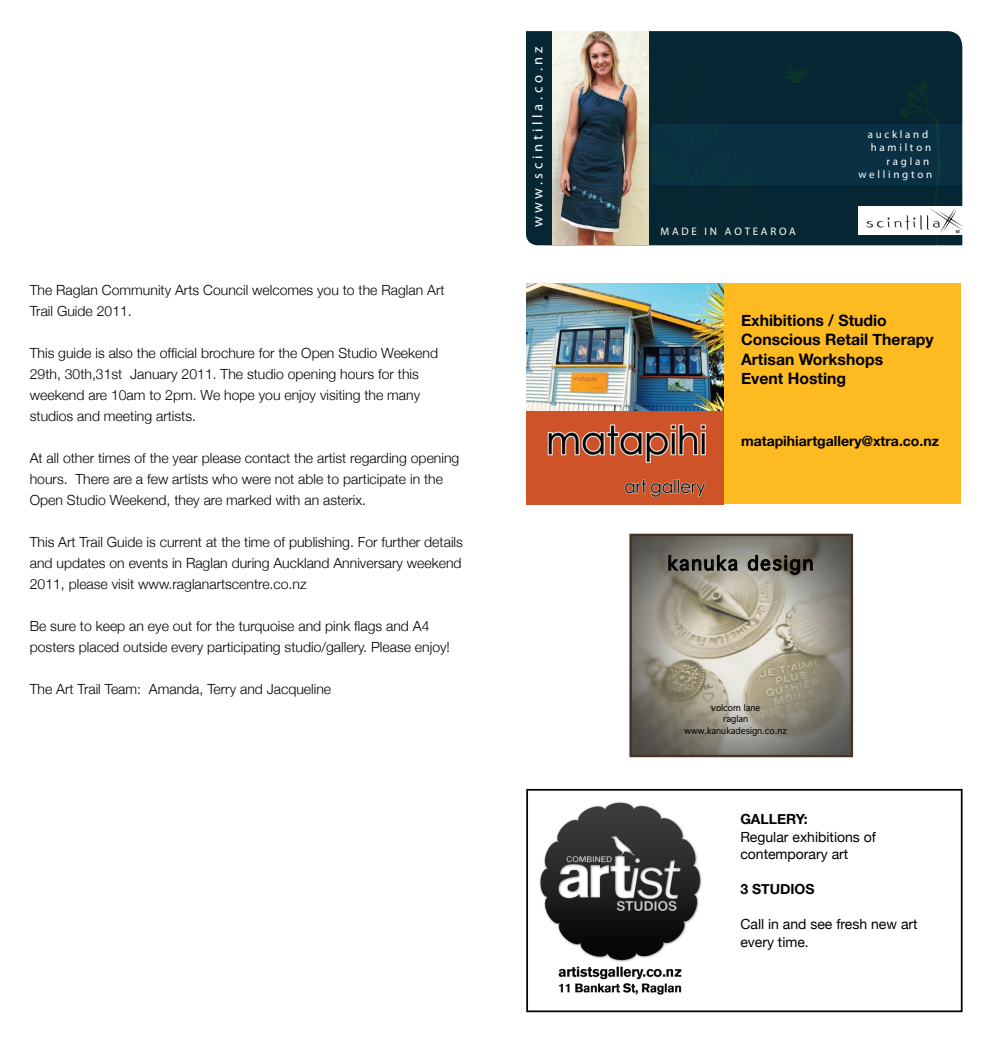
<style>
.page{position:relative;width:993px;height:1042px;background:#fff}
.page>*{position:absolute;margin:0;border:0;box-sizing:border-box;transform-origin:0 0}
.t1{font:18.72px "Geneva";letter-spacing:.085em;color:#000}
.t2{font:700 15.75px/19.2px "Helvetica Neue";color:#000}
.t3{font:100 14.53px "Swiss 721 BT";letter-spacing:.25em;color:#fff}
.t4{font:300 14px/21px "Helvetica Neue";color:#000}
.t5{font:14px/17.5px "Helvetica Neue";color:#000}
.t6{font:700 14px "Helvetica Neue";color:#000}
.t7{font:100 10.85px "Swiss 721 BT";letter-spacing:.25em;color:#fff}
.t8{font:8.58px/11.4px "Geneva";color:#000;text-align:center}
</style>
<div class="page">
<svg style="left:526px;top:31px;width:436px;height:215px;background:#3b4d54"></svg>
<svg style="left:898px;top:80px;width:43px;height:166px;background:#092d3a"></svg>
<div style="left:857px;top:206px;width:105px;height:29px;background:#fff"></div>
<img style="left:866px;top:209px;width:96px;height:23px">
<svg style="left:643px;top:61px;width:165px;height:185px;background:#10313e"></svg>
<div style="left:723px;top:283px;width:237px;height:221px;background:#fdba21"></div>
<img style="left:526px;top:410px;width:197px;height:94px">
<img style="left:526px;top:283px;width:197px;height:127px">
<svg style="left:632px;top:537px;width:217px;height:217px;background:#969184"></svg>
<div style="left:629px;top:534px;width:223px;height:223px;border:2px solid #463525"></div>
<svg style="left:668px;top:555px;width:69px;height:16px"></svg>
<svg style="left:747px;top:555px;width:65px;height:20px"></svg>
<img style="left:539px;top:802px;width:163px;height:193px">
<div style="left:526px;top:789px;width:436px;height:223px;border:2px solid #000"></div>
<p class="t4" style="left:30px;top:279px;width:416px">The Raglan Community Arts Council welcomes you to the Raglan Art<br>Trail Guide 2011.</p>
<p class="t4" style="left:30px;top:342px;width:409px">This guide is also the official brochure for the Open Studio Weekend 29th, 30th,31st January 2011. The studio opening hours for this weekend are 10am to 2pm. We hope you enjoy visiting the many studios and meeting artists.</p>
<p class="t4" style="left:30px;top:447px;width:431px">At all other times of the year please contact the artist regarding opening hours. There are a few artists who were not able to participate in the<br>Open Studio Weekend, they are marked with an asterix.</p>
<p class="t4" style="left:30px;top:531px;width:434px;text-align:justify">This Art Trail Guide is current at the time of publishing. For further details and updates on events in Raglan during Auckland Anniversary weekend 2011, please visit www.raglanartscentre.co.nz</p>
<p class="t4" style="left:30px;top:615px;width:421px">Be sure to keep an eye out for the turquoise and pink flags and A4 posters placed outside every participating studio/gallery. Please enjoy!</p>
<p class="t4" style="left:30px;top:678px;width:303px">The Art Trail Team: Amanda, Terry and Jacqueline</p>
<p class="t3" style="left:528px;top:227px;width:182px;rotate:-90deg">www.scintilla.co.nz</p>
<p class="t7" style="left:660px;top:224px;width:137px">MADE IN AOTEAROA</p>
<p class="t7" style="left:867px;top:128px;width:62px">auckland</p>
<p class="t7" style="left:870px;top:141px;width:62px">hamilton</p>
<p class="t7" style="left:886px;top:154px;width:44px">raglan</p>
<p class="t7" style="left:858px;top:167px;width:75px">wellington</p>
<p class="t2" style="left:740px;top:311px;width:194px">Exhibitions / Studio<br>Conscious Retail Therapy<br>Artisan Workshops<br>Event Hosting</p>
<p class="t6" style="left:740px;top:432px;width:199px">matapihiartgallery@xtra.co.nz</p>
<h1 class="t1" style="left:667px;top:555px;width:147px">kanuka design</h1>
<p class="t8" style="left:684px;top:702px;width:104px">volcom lane<br>raglan www.kanukadesign.co.nz</p>
<p class="t6" style="left:740px;top:811px;width:69px">GALLERY:</p>
<p class="t5" style="left:740px;top:828px;width:137px">Regular exhibitions of contemporary art</p>
<p class="t6" style="left:740px;top:881px;width:76px">3 STUDIOS</p>
<p class="t5" style="left:740px;top:915px;width:179px">Call in and see fresh new art every time.</p>
</div>
